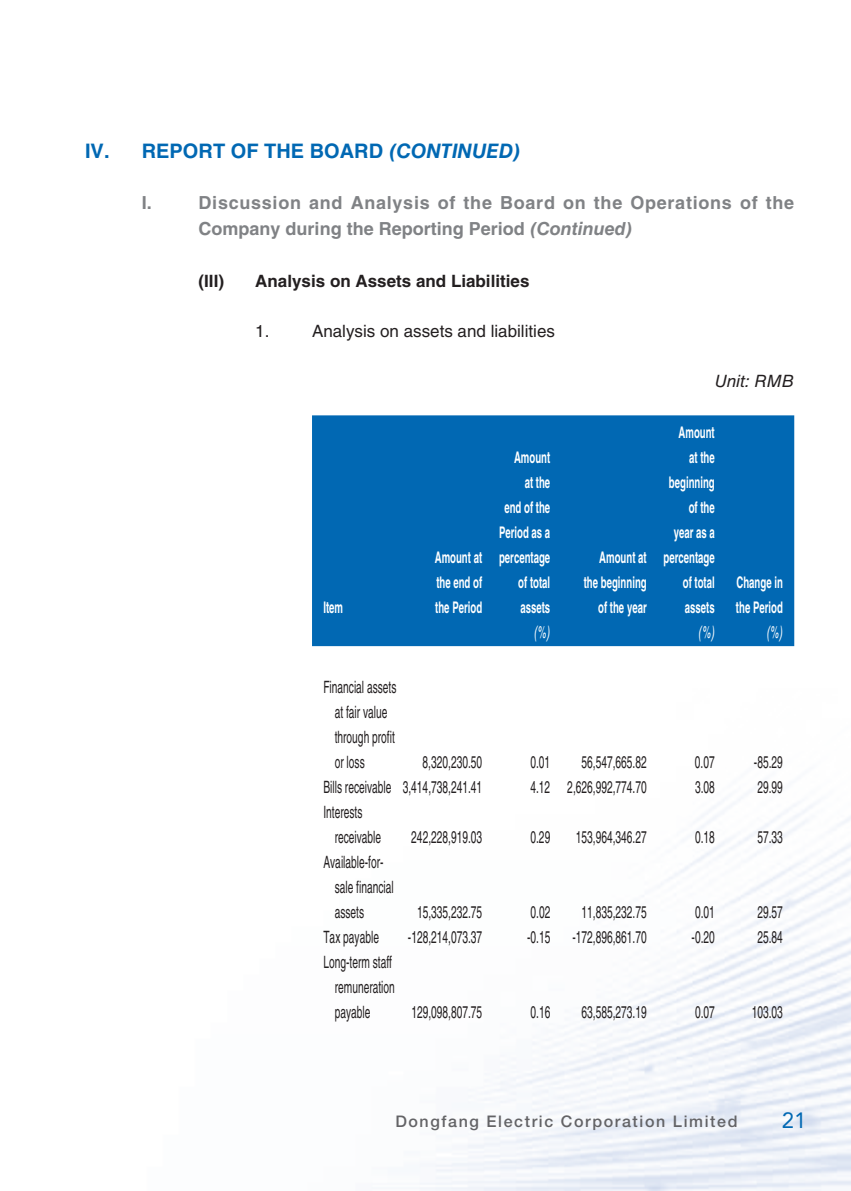
<style>
.page{position:relative;width:851px;height:1191px;background:#fff}
.page>*{position:absolute;margin:0;border:0;box-sizing:border-box;transform-origin:0 0}
.t1{font:22px "Avenir LT Std";color:#0168b3}
.t2{font:700 20px "Helvetica LT Std";color:#0168b3}
.t3{font:700 18px/26px "Helvetica LT Std";letter-spacing:.04em;color:#808285}
.t4{font:17px/25px "Helvetica LT Std";color:#231f20;scale:.6 1}
.t5{font:700 17px "Helvetica LT Std";color:#231f20}
.t6{font:17px "Helvetica LT Std";color:#231f20}
.t7{font:italic 17px "Helvetica LT Std";color:#fff;scale:.6 1}
.t8{font:italic 17px "Helvetica LT Std";color:#231f20}
.t9{font:700 16px/25px "Helvetica LT Std";color:#fff;text-align:right;scale:.6 1}
.t10{font:500 16px "Helvetica Neue LT Std";letter-spacing:.1em;color:#636366}
.s1{font-style:italic}
</style>
<div class="page">
<div style="left:312px;top:415px;width:482px;height:231px;background:#0168b3"></div>
<p class="t2" style="left:85px;top:139px;width:437px">IV. REPORT OF THE BOARD <span class="s1">(CONTINUED)</span></p>
<p class="t3" style="left:142px;top:190px;width:12px">I.</p>
<p class="t3" style="left:198px;top:190px;width:597px">Discussion and Analysis of the Board on the Operations of the<br>Company during the Reporting Period <span class="s1">(Continued)</span></p>
<p class="t5" style="left:198px;top:271px;width:27px">(III)</p>
<p class="t5" style="left:255px;top:271px;width:275px">Analysis on Assets and Liabilities</p>
<p class="t6" style="left:255px;top:322px;width:16px">1.</p>
<p class="t6" style="left:312px;top:322px;width:244px">Analysis on assets and liabilities</p>
<p class="t8" style="left:714px;top:372px;width:81px">Unit: RMB</p>
<p class="t9" style="left:323px;top:594px;width:34px">Item</p>
<p class="t9" style="left:434px;top:544px;width:81px;text-align:justify">Amount at the end of the Period</p>
<p class="t9" style="left:499px;top:444px;width:87px">Amount<br>at the<br>end of the<br>Period as a percentage of total assets</p>
<p class="t9" style="left:583px;top:544px;width:106px">Amount at the beginning of the year</p>
<p class="t9" style="left:663px;top:419px;width:87px">Amount<br>at the beginning of the<br>year as a percentage of total assets</p>
<p class="t9" style="left:735px;top:569px;width:80px;text-align:left">Change in the Period</p>
<p class="t7" style="left:534px;top:622px;width:28px">(%)</p>
<p class="t7" style="left:698px;top:622px;width:28px">(%)</p>
<p class="t7" style="left:767px;top:622px;width:28px">(%)</p>
<p class="t4" style="left:334px;top:675px;width:104px;text-indent:-11px">Financial assets at fair value through profit or loss</p>
<p class="t4" style="left:422px;top:750px;width:101px">8,320,230.50</p>
<p class="t4" style="left:530px;top:750px;width:35px">0.01</p>
<p class="t4" style="left:581px;top:750px;width:110px">56,547,665.82</p>
<p class="t4" style="left:694px;top:750px;width:35px">0.07</p>
<p class="t4" style="left:753px;top:750px;width:50px">-85.29</p>
<p class="t4" style="left:323px;top:775px;width:266px">Bills receivable 3,414,738,241.41</p>
<p class="t4" style="left:530px;top:775px;width:195px">4.12 2,626,992,774.70</p>
<p class="t4" style="left:695px;top:775px;width:35px">3.08</p>
<p class="t4" style="left:757px;top:775px;width:44px">29.99</p>
<p class="t4" style="left:335px;top:800px;width:79px;text-indent:-11px">Interests receivable</p>
<p class="t4" style="left:411px;top:825px;width:120px">242,228,919.03</p>
<p class="t4" style="left:530px;top:825px;width:35px">0.29</p>
<p class="t4" style="left:575px;top:825px;width:120px">153,964,346.27</p>
<p class="t4" style="left:695px;top:825px;width:35px">0.18</p>
<p class="t4" style="left:757px;top:825px;width:44px">57.33</p>
<p class="t4" style="left:335px;top:850px;width:100px;text-indent:-11px">Available-for&shy;sale financial assets</p>
<p class="t4" style="left:417px;top:900px;width:110px">15,335,232.75</p>
<p class="t4" style="left:530px;top:900px;width:35px">0.02</p>
<p class="t4" style="left:581px;top:900px;width:110px">11,835,232.75</p>
<p class="t4" style="left:695px;top:900px;width:35px">0.01</p>
<p class="t4" style="left:757px;top:900px;width:44px">29.57</p>
<p class="t4" style="left:323px;top:925px;width:94px">Tax payable</p>
<p class="t4" style="left:408px;top:925px;width:125px">-128,214,073.37</p>
<p class="t4" style="left:527px;top:925px;width:40px">-0.15</p>
<p class="t4" style="left:572px;top:925px;width:125px">-172,896,861.70</p>
<p class="t4" style="left:691px;top:925px;width:40px">-0.20</p>
<p class="t4" style="left:757px;top:925px;width:44px">25.84</p>
<p class="t4" style="left:335px;top:950px;width:102px;text-indent:-11px">Long-term staff remuneration payable</p>
<p class="t4" style="left:411px;top:1000px;width:120px">129,098,807.75</p>
<p class="t4" style="left:530px;top:1000px;width:35px">0.16</p>
<p class="t4" style="left:581px;top:1000px;width:110px">63,585,273.19</p>
<p class="t4" style="left:695px;top:1000px;width:35px">0.07</p>
<p class="t4" style="left:751px;top:1000px;width:53px">103.03</p>
<p class="t10" style="left:395px;top:1111px;width:343px">Dongfang Electric Corporation Limited</p>
<p class="t1" style="left:781px;top:1107px;width:26px">21</p>
</div>
